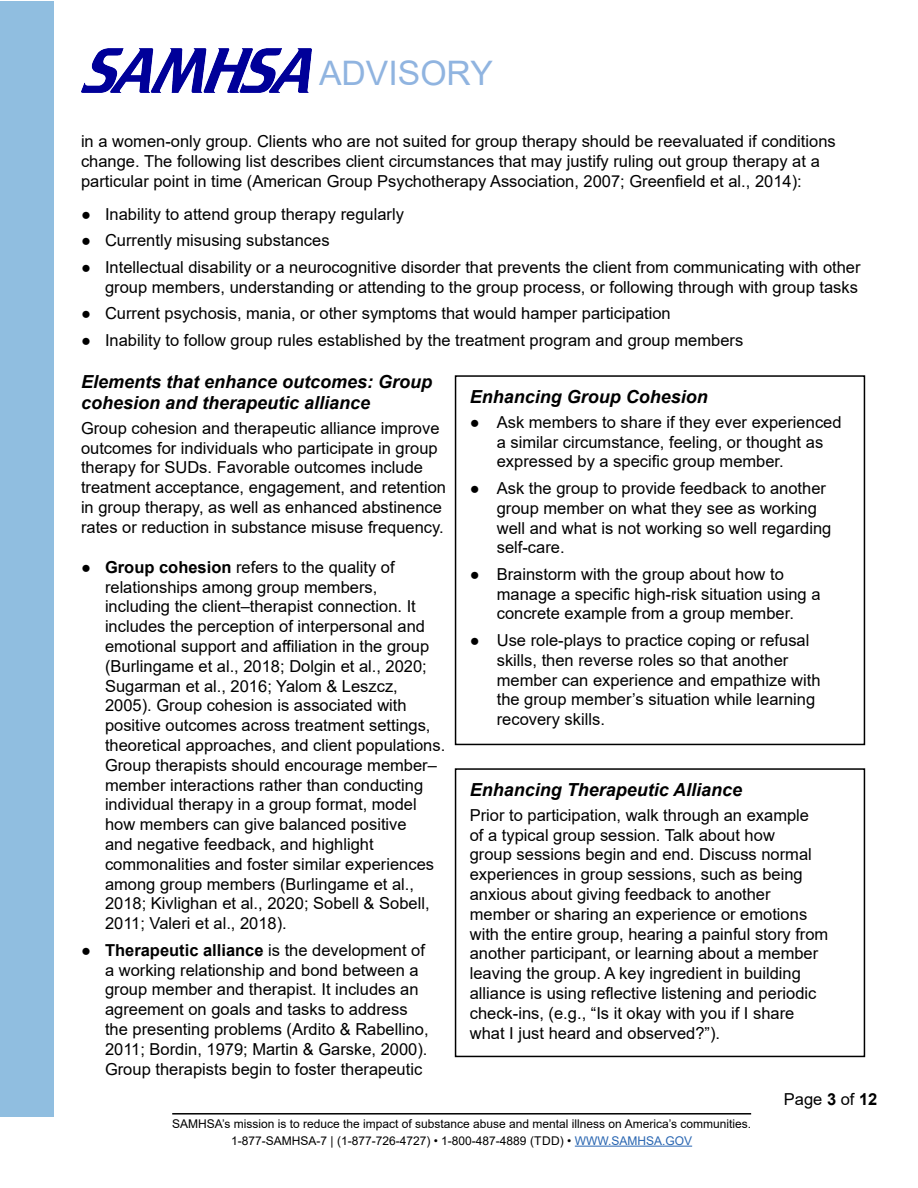
<style>
.page{position:relative;width:918px;height:1188px;background:#fff}
.page>*{position:absolute;margin:0;border:0;box-sizing:border-box;transform-origin:0 0}
.t1{font:33.75px "Arial";color:#90b4e0}
.head_2{font:italic 700 18px/21.6px "Arial";color:#000}
.box_title{font:italic 700 18px "Arial";color:#000}
.box_text_no_italics{font:16.5px/19.8px "Arial";color:#000}
.Body{font:16.5px/19.8px "Arial";color:#000}
.t2{font:12px/16.8px "Arial";color:#000;text-align:center}
.s1{font-weight:700}
.s2{color:#2865b1}
</style>
<div class="page">
<div style="left:0;top:2px;width:54px;height:1115px;background:#90bee0"></div>
<img style="left:82px;top:49px;width:229px;height:44px">
<hr style="left:172px;top:1113px;width:579px;height:2px;background:#000">
<hr style="left:575px;top:1146px;width:117px;height:1px;background:#2865b1">
<div style="left:455px;top:375px;width:410px;height:370px;border:2px solid #000"></div>
<div style="left:455px;top:768px;width:410px;height:289px;border:2px solid #000"></div>
<h1 class="t1" style="left:319px;top:50px;width:175px">ADVISORY</h1>
<p class="Body" style="left:81px;top:131px;width:756px">in a women-only group. Clients who are not suited for group therapy should be reevaluated if conditions change. The following list describes client circumstances that may justify ruling out group therapy at a particular point in time (American Group Psychotherapy Association, 2007; Greenfield et al., 2014):</p>
<p class="box_text_no_italics" style="left:81px;top:204px;width:324px"><span class="s1">●</span> Inability to attend group therapy regularly</p>
<p class="box_text_no_italics" style="left:81px;top:231px;width:250px"><span class="s1">●</span> Currently misusing substances</p>
<p class="box_text_no_italics" style="left:81px;top:257px;width:781px;text-align:right"><span class="s1">●</span> Intellectual disability or a neurocognitive disorder that prevents the client from communicating with other group members, understanding or attending to the group process, or following through with group tasks</p>
<p class="box_text_no_italics" style="left:81px;top:304px;width:591px"><span class="s1">●</span> Current psychosis, mania, or other symptoms that would hamper participation</p>
<p class="box_text_no_italics" style="left:81px;top:330px;width:664px"><span class="s1">●</span> Inability to follow group rules established by the treatment program and group members</p>
<p class="head_2" style="left:81px;top:371px;width:353px">Elements that enhance outcomes: Group cohesion and therapeutic alliance</p>
<p class="Body" style="left:81px;top:418px;width:367px">Group cohesion and therapeutic alliance improve outcomes for individuals who participate in group therapy for SUDs. Favorable outcomes include treatment acceptance, engagement, and retention in group therapy, as well as enhanced abstinence rates or reduction in substance misuse frequency.</p>
<p class="box_text_no_italics" style="left:105px;top:557px;width:342px;text-indent:-24px"><span class="s1">● Group cohesion</span> refers to the quality of relationships among group members, including the client–therapist connection. It includes the perception of interpersonal and emotional support and affiliation in the group (Burlingame et al., 2018; Dolgin et al., 2020; Sugarman et al., 2016; Yalom &amp; Leszcz, 2005). Group cohesion is associated with positive outcomes across treatment settings, theoretical approaches, and client populations.<br>Group therapists should encourage member– member interactions rather than conducting individual therapy in a group format, model how members can give balanced positive<br>and negative feedback, and highlight commonalities and foster similar experiences among group members (Burlingame et al., 2018; Kivlighan et al., 2020; Sobell &amp; Sobell, 2011; Valeri et al., 2018).</p>
<p class="box_text_no_italics" style="left:105px;top:940px;width:325px;text-indent:-24px"><span class="s1">● Therapeutic alliance</span> is the development of a working relationship and bond between a group member and therapist. It includes an agreement on goals and tasks to address the presenting problems (Ardito &amp; Rabellino, 2011; Bordin, 1979; Martin &amp; Garske, 2000).<br>Group therapists begin to foster therapeutic</p>
<p class="box_title" style="left:470px;top:385px;width:240px">Enhancing Group Cohesion</p>
<p class="box_text_no_italics" style="left:497px;top:412px;width:346px;text-indent:-27px"><span class="s1">●</span> Ask members to share if they ever experienced a similar circumstance, feeling, or thought as expressed by a specific group member.</p>
<p class="box_text_no_italics" style="left:497px;top:478px;width:336px;text-indent:-27px"><span class="s1">●</span> Ask the group to provide feedback to another group member on what they see as working well and what is not working so well regarding self-care.</p>
<p class="box_text_no_italics" style="left:497px;top:564px;width:325px;text-indent:-27px"><span class="s1">●</span> Brainstorm with the group about how to manage a specific high-risk situation using a concrete example from a group member.</p>
<p class="box_text_no_italics" style="left:497px;top:630px;width:325px;text-indent:-27px"><span class="s1">●</span> Use role-plays to practice coping or refusal skills, then reverse roles so that another member can experience and empathize with the group member’s situation while learning recovery skills.</p>
<p class="box_title" style="left:470px;top:778px;width:274px">Enhancing Therapeutic Alliance</p>
<p class="box_text_no_italics" style="left:470px;top:805px;width:360px">Prior to participation, walk through an example<br>of a typical group session. Talk about how<br>group sessions begin and end. Discuss normal experiences in group sessions, such as being anxious about giving feedback to another member or sharing an experience or emotions with the entire group, hearing a painful story from another participant, or learning about a member leaving the group. A key ingredient in building alliance is using reflective listening and periodic check-ins, (e.g., “Is it okay with you if I share what I just heard and observed?”).</p>
<p class="t2" style="left:172px;top:1115px;width:580px">SAMHSA’s mission is to reduce the impact of substance abuse and mental illness on America’s communities.<br>1-877-SAMHSA-7 | (1-877-726-4727) • 1-800-487-4889 (TDD) • <span class="s2">WWW.SAMHSA.GOV</span></p>
<p class="box_text_no_italics" style="left:784px;top:1089px;width:95px">Page <span class="s1">3</span> of <span class="s1">12</span></p>
</div>
